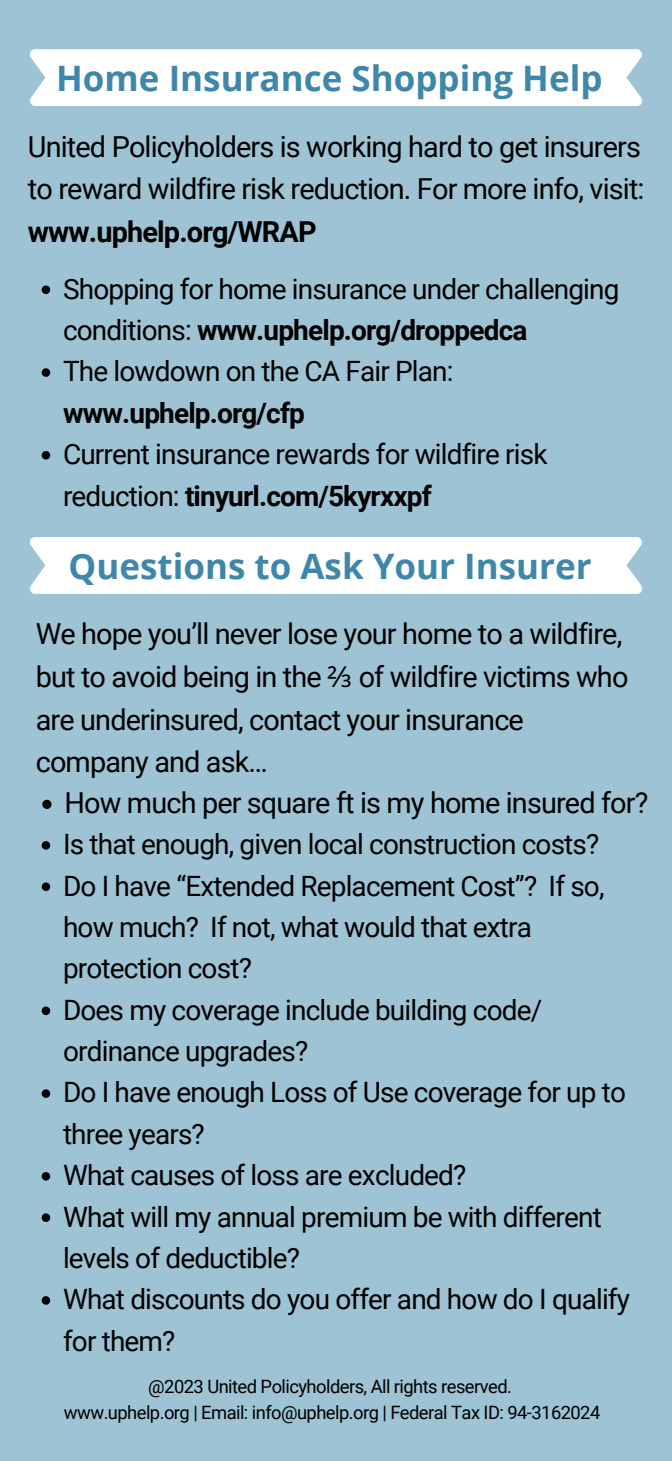
<style>
.page{position:relative;width:672px;height:1461px;background:#fff}
.page>*{position:absolute;margin:0;border:0;box-sizing:border-box;transform-origin:0 0}
.t1{font:700 35px "Open Sans";color:#3e87aa}
.t2{font:28.88px/42.7px "Roboto";letter-spacing:-.03em;color:#000;text-align:justify}
.t3{font:28px/41.3px "Roboto";letter-spacing:-.03em;color:#000}
.t4{font:18.38px "Roboto";letter-spacing:-.03em;color:#000}
.s1{font-weight:700}
.s2{font-family:"Noto Sans"}
</style>
<div class="page">
<div style="left:0;top:0;width:672px;height:1460px;background:#9ec3d4"></div>
<div style="left:30px;top:537px;width:612px;height:57px;background:#fff"></div>
<div style="left:30px;top:49px;width:612px;height:57px;background:#fff"></div>
<svg style="left:42px;top:799px;width:10px;height:9px"></svg>
<svg style="left:42px;top:841px;width:8px;height:8px"></svg>
<svg style="left:42px;top:882px;width:8px;height:9px"></svg>
<svg style="left:42px;top:1006px;width:8px;height:9px"></svg>
<svg style="left:42px;top:1089px;width:8px;height:8px"></svg>
<svg style="left:42px;top:1172px;width:8px;height:8px"></svg>
<svg style="left:42px;top:1213px;width:8px;height:8px"></svg>
<svg style="left:42px;top:1296px;width:8px;height:8px"></svg>
<svg style="left:42px;top:285px;width:8px;height:9px"></svg>
<svg style="left:42px;top:368px;width:8px;height:9px"></svg>
<svg style="left:42px;top:451px;width:8px;height:8px"></svg>
<p class="t1" style="left:56px;top:53px;width:548px">Home Insurance Shopping Help</p>
<p class="t2" style="left:28px;top:125px;width:618px">United Policyholders is working hard to get insurers to reward wildfire risk reduction. For more info, visit: <span class="s1">www.uphelp.org/WRAP</span></p>
<p class="t3" style="left:63px;top:268px;width:558px">Shopping for home insurance under challenging conditions: <span class="s1">www.uphelp.org/droppedca</span></p>
<p class="t3" style="left:63px;top:351px;width:392px">The lowdown on the CA Fair Plan: <span class="s1">www.uphelp.org/cfp</span></p>
<p class="t3" style="left:63px;top:434px;width:486px">Current insurance rewards for wildfire risk reduction: <span class="s1">tinyurl.com/5kyrxxpf</span></p>
<p class="t1" style="left:69px;top:541px;width:525px">Questions to Ask Your Insurer</p>
<p class="t2" style="left:36px;top:613px;width:594px;text-align:left">We hope you’ll never lose your home to a wildfire, but to avoid being in the <span class="s2">⅔</span> of wildfire victims who are underinsured, contact your insurance company and ask…</p>
<p class="t2" style="left:65px;top:781px;width:585px">How much per square ft is my home insured for?</p>
<p class="t3" style="left:63px;top:824px;width:538px">Is that enough, given local construction costs?</p>
<p class="t3" style="left:63px;top:865px;width:543px">Do I have “Extended Replacement Cost”? If so, how much? If not, what would that extra protection cost?</p>
<p class="t3" style="left:63px;top:989px;width:481px">Does my coverage include building code/ ordinance upgrades?</p>
<p class="t3" style="left:63px;top:1072px;width:565px">Do I have enough Loss of Use coverage for up to three years?</p>
<p class="t3" style="left:63px;top:1154px;width:405px">What causes of loss are excluded?</p>
<p class="t3" style="left:63px;top:1196px;width:540px">What will my annual premium be with different levels of deductible?</p>
<p class="t3" style="left:63px;top:1278px;width:569px">What discounts do you offer and how do I qualify for them?</p>
<p class="t4" style="left:148px;top:1375px;width:365px">@2023 United Policyholders, All rights reserved.</p>
<p class="t4" style="left:64px;top:1402px;width:538px">www.uphelp.org | Email: info@uphelp.org | Federal Tax ID: 94-3162024</p>
</div>
